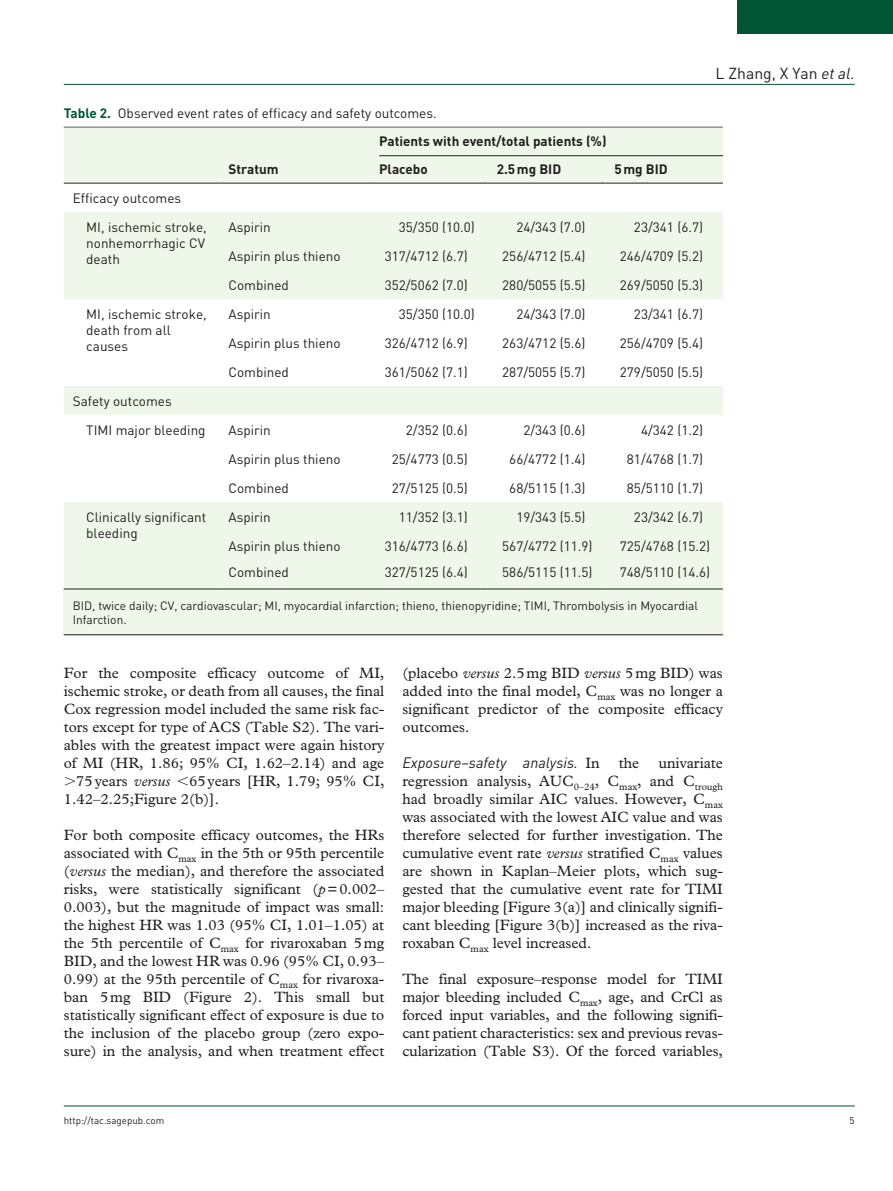
<style>
.page{position:relative;width:893px;height:1191px;background:#fff}
.page>*{position:absolute;margin:0;border:0;box-sizing:border-box;transform-origin:0 0}
.t1{font:15.75px "DIN";color:#231f20}
.t2{font:15px/18px "Plantin Std";color:#231f20;text-align:justify}
.t3{font:italic 15px "DIN";color:#231f20}
.t4{font:13.5px/15.8px "DIN";color:#231f20}
.t5{font:700 13.5px "DIN";color:#231f20}
.t6{font:12px/14.2px "DIN";color:#231f20}
.t7{font:9.75px "DIN";color:#231f20}
.s1{font-style:italic}
.s2{font-weight:700;color:#015436}
.s3{font-family:"Plantin Std";font-style:normal}
</style>
<div class="page">
<hr style="left:64px;top:84px;width:791px;height:1px;background:#015436">
<hr style="left:64px;top:1105px;width:791px;height:1px;background:#015436">
<div style="left:738px;top:0;width:155px;height:34px;background:#015436"></div>
<div style="left:64px;top:588px;width:659px;height:47px;background:#eff7ea"></div>
<hr style="left:64px;top:127px;width:659px;height:1px;background:#231f20">
<hr style="left:64px;top:634px;width:659px;height:1px;background:#231f20">
<div style="left:64px;top:128px;width:659px;height:460px;background:#eff7ea"></div>
<svg style="left:64px;top:184px;width:659px;height:318px"></svg>
<svg style="left:219px;top:328px;width:504px;height:145px"></svg>
<hr style="left:64px;top:183px;width:155px;height:1px;background:#231f20">
<hr style="left:219px;top:183px;width:151px;height:1px;background:#231f20">
<hr style="left:370px;top:183px;width:118px;height:1px;background:#231f20">
<hr style="left:488px;top:183px;width:117px;height:1px;background:#231f20">
<hr style="left:605px;top:183px;width:118px;height:1px;background:#231f20">
<hr style="left:64px;top:588px;width:155px;height:1px;background:#231f20">
<hr style="left:219px;top:588px;width:151px;height:1px;background:#231f20">
<hr style="left:370px;top:588px;width:118px;height:1px;background:#231f20">
<hr style="left:488px;top:588px;width:117px;height:1px;background:#231f20">
<hr style="left:605px;top:588px;width:118px;height:1px;background:#231f20">
<hr style="left:379px;top:155px;width:344px;height:1px;background:#231f20">
<p class="t1" style="left:715px;top:63px;width:141px">L Zhang, X Yan <span class="s1">et al.</span></p>
<p class="t4" style="left:64px;top:105px;width:374px"><span class="s2">Table 2.</span> Observed event rates of efficacy and safety outcomes.</p>
<p class="t5" style="left:379px;top:133px;width:229px">Patients with event/total patients (%)</p>
<p class="t5" style="left:228px;top:160px;width:52px">Stratum</p>
<p class="t5" style="left:379px;top:160px;width:50px">Placebo</p>
<p class="t5" style="left:497px;top:160px;width:66px">2.5mg BID</p>
<p class="t5" style="left:614px;top:160px;width:55px">5mg BID</p>
<p class="t4" style="left:86px;top:183px;width:122px;line-height:29px;text-indent:-14px">Efficacy outcomes<br>MI, ischemic stroke,</p>
<p class="t4" style="left:86px;top:235px;width:120px">nonhemorrhagic CV death</p>
<p class="t4" style="left:228px;top:219px;width:44px">Aspirin</p>
<p class="t4" style="left:399px;top:219px;width:78px">35/350 (10.0)</p>
<p class="t4" style="left:516px;top:219px;width:71px">24/343 (7.0)</p>
<p class="t4" style="left:634px;top:219px;width:71px">23/341 (6.7)</p>
<p class="t4" style="left:228px;top:248px;width:114px">Aspirin plus thieno</p>
<p class="t4" style="left:385px;top:248px;width:85px">317/4712 (6.7)</p>
<p class="t4" style="left:502px;top:248px;width:85px">256/4712 (5.4)</p>
<p class="t4" style="left:620px;top:248px;width:85px">246/4709 (5.2)</p>
<p class="t4" style="left:228px;top:277px;width:62px">Combined</p>
<p class="t4" style="left:385px;top:277px;width:85px">352/5062 (7.0)</p>
<p class="t4" style="left:502px;top:277px;width:85px">280/5055 (5.5)</p>
<p class="t4" style="left:620px;top:277px;width:85px">269/5050 (5.3)</p>
<p class="t4" style="left:86px;top:306px;width:122px">MI, ischemic stroke, death from all causes</p>
<p class="t4" style="left:228px;top:306px;width:44px">Aspirin</p>
<p class="t4" style="left:399px;top:306px;width:78px">35/350 (10.0)</p>
<p class="t4" style="left:516px;top:306px;width:71px">24/343 (7.0)</p>
<p class="t4" style="left:634px;top:306px;width:71px">23/341 (6.7)</p>
<p class="t4" style="left:228px;top:335px;width:114px">Aspirin plus thieno</p>
<p class="t4" style="left:385px;top:335px;width:85px">326/4712 (6.9)</p>
<p class="t4" style="left:502px;top:335px;width:85px">263/4712 (5.6)</p>
<p class="t4" style="left:620px;top:335px;width:85px">256/4709 (5.4)</p>
<p class="t4" style="left:228px;top:364px;width:62px">Combined</p>
<p class="t4" style="left:385px;top:364px;width:85px">361/5062 (7.1)</p>
<p class="t4" style="left:502px;top:364px;width:85px">287/5055 (5.7)</p>
<p class="t4" style="left:620px;top:364px;width:85px">279/5050 (5.5)</p>
<p class="t4" style="left:86px;top:386px;width:121px;line-height:29px;text-indent:-14px">Safety outcomes<br>TIMI major bleeding</p>
<p class="t4" style="left:228px;top:422px;width:44px">Aspirin</p>
<p class="t4" style="left:406px;top:422px;width:64px">2/352 (0.6)</p>
<p class="t4" style="left:523px;top:422px;width:64px">2/343 (0.6)</p>
<p class="t4" style="left:641px;top:422px;width:64px">4/342 (1.2)</p>
<p class="t4" style="left:228px;top:451px;width:114px">Aspirin plus thieno</p>
<p class="t4" style="left:392px;top:451px;width:78px">25/4773 (0.5)</p>
<p class="t4" style="left:509px;top:451px;width:78px">66/4772 (1.4)</p>
<p class="t4" style="left:627px;top:451px;width:78px">81/4768 (1.7)</p>
<p class="t4" style="left:228px;top:480px;width:62px">Combined</p>
<p class="t4" style="left:392px;top:480px;width:78px">27/5125 (0.5)</p>
<p class="t4" style="left:509px;top:480px;width:78px">68/5115 (1.3)</p>
<p class="t4" style="left:627px;top:480px;width:78px">85/5110 (1.7)</p>
<p class="t4" style="left:86px;top:509px;width:122px">Clinically significant bleeding</p>
<p class="t4" style="left:228px;top:509px;width:44px">Aspirin</p>
<p class="t4" style="left:399px;top:509px;width:71px">11/352 (3.1)</p>
<p class="t4" style="left:516px;top:509px;width:71px">19/343 (5.5)</p>
<p class="t4" style="left:634px;top:509px;width:71px">23/342 (6.7)</p>
<p class="t4" style="left:228px;top:538px;width:114px">Aspirin plus thieno</p>
<p class="t4" style="left:385px;top:538px;width:85px">316/4773 (6.6)</p>
<p class="t4" style="left:502px;top:538px;width:92px">567/4772 (11.9)</p>
<p class="t4" style="left:620px;top:538px;width:92px">725/4768 (15.2)</p>
<p class="t4" style="left:228px;top:564px;width:62px">Combined</p>
<p class="t4" style="left:385px;top:564px;width:85px">327/5125 (6.4)</p>
<p class="t4" style="left:502px;top:564px;width:92px">586/5115 (11.5)</p>
<p class="t4" style="left:620px;top:564px;width:92px">748/5110 (14.6)</p>
<p class="t6" style="left:73px;top:598px;width:627px">BID, twice daily; CV, cardiovascular; MI, myocardial infarction; thieno, thienopyridine; TIMI, Thrombolysis in Myocardial<br>Infarction.</p>
<p class="t2" style="left:64px;top:664px;width:322px">For the composite efficacy outcome of MI,</p>
<p class="t2" style="left:64px;top:682px;width:322px">ischemic stroke, or death from all causes, the final</p>
<p class="t2" style="left:64px;top:700px;width:322px">Cox regression model included the same risk fac-</p>
<p class="t2" style="left:64px;top:718px;width:322px">tors except for type of ACS (Table S2). The vari-</p>
<p class="t2" style="left:64px;top:736px;width:322px">ables with the greatest impact were again history</p>
<p class="t2" style="left:64px;top:754px;width:322px">of MI (HR, 1.86; 95% CI, 1.62–2.14) and age</p>
<p class="t2" style="left:76px;top:772px;width:310px">75years <span class="s1">versus</span> 65years [HR, 1.79; 95% CI,</p>
<p class="t2" style="left:64px;top:790px;width:157px">1.42–2.25;Figure 2(b)].</p>
<p class="t2" style="left:64px;top:826px;width:322px">For both composite efficacy outcomes, the HRs associated with C<sub>max</sub> in the 5th or 95th percentile (<span class="s1">versus</span> the median), and therefore the associated risks, were statistically significant (<span class="s1">p</span>=0.002– 0.003), but the magnitude of impact was small: the highest HR was 1.03 (95% CI, 1.01–1.05) at the 5th percentile of C<sub>max</sub> for rivaroxaban 5mg BID, and the lowest HR was 0.96 (95% CI, 0.93– 0.99) at the 95th percentile of C<sub>max</sub> for rivaroxa&shy;ban 5mg BID (Figure 2). This small but statistically significant effect of exposure is due to the inclusion of the placebo group (zero expo&shy;sure) in the analysis, and when treatment effect</p>
<p class="t2" style="left:402px;top:664px;width:322px">(placebo <span class="s1">versus</span> 2.5mg BID <span class="s1">versus</span> 5mg BID) was added into the final model, C<sub>max</sub> was no longer a significant predictor of the composite efficacy outcomes.</p>
<p class="t3" style="left:402px;top:753px;width:199px">Exposure–safety analysis. <span class="s3">In</span></p>
<p class="t2" style="left:619px;top:754px;width:22px">the</p>
<p class="t2" style="left:402px;top:754px;width:322px;text-indent:256px">univariate regression analysis, AUC<sub>0–24</sub>, C<sub>max</sub>, and C<sub>trough </sub>had broadly similar AIC values. However, C<sub>max </sub>was associated with the lowest AIC value and was therefore selected for further investigation. The cumulative event rate <span class="s1">versus</span> stratified C<sub>max</sub> values are shown in Kaplan–Meier plots, which sug&shy;gested that the cumulative event rate for TIMI major bleeding [Figure 3(a)] and clinically signifi&shy;cant bleeding [Figure 3(b)] increased as the riva&shy;roxaban C<sub>max</sub> level increased.</p>
<p class="t2" style="left:402px;top:970px;width:322px">The final exposure–response model for TIMI major bleeding included C<sub>max</sub>, age, and CrCl as forced input variables, and the following signifi&shy;cant patient characteristics: sex and previous revas&shy;cularization (Table S3). Of the forced variables,</p>
<p class="t7" style="left:64px;top:1114px;width:102px">http://tac.sagepub.com</p>
<p class="t7" style="left:850px;top:1114px;width:7px">5</p>
</div>
